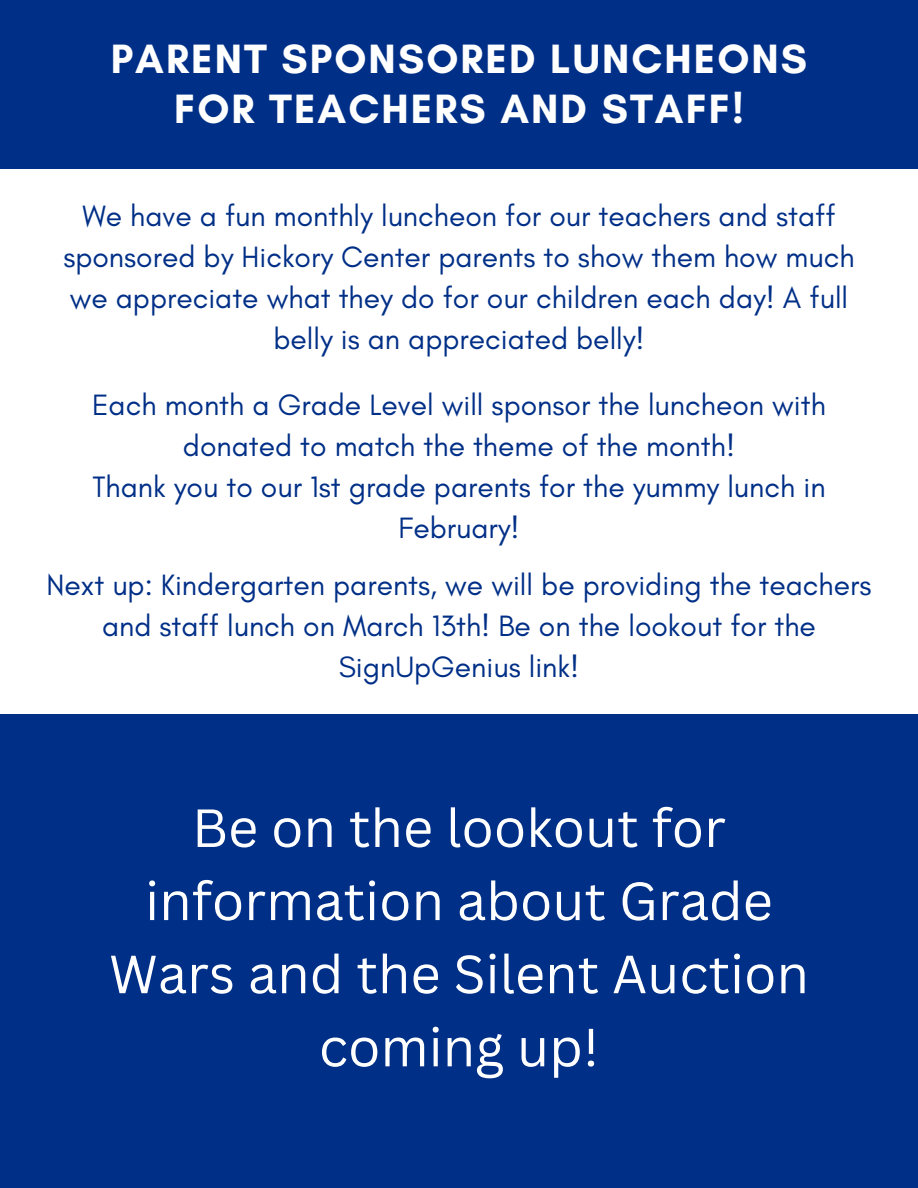
<style>
.page{position:relative;width:918px;height:1188px;background:#fff}
.page>*{position:absolute;margin:0;border:0;box-sizing:border-box;transform-origin:0 0}
.t1{font:52.5px/73.2px "Canva Sans";color:#fff;text-align:center}
.t2{font:700 41.7px/49.5px "Glacial Indifference";letter-spacing:.05em;color:#fff;text-align:center}
.t3{font:30px/41px "Glacial Indifference";color:#002f87;text-align:center}
</style>
<div class="page">
<div style="left:0;top:0;width:918px;height:169px;background:#002f87"></div>
<div style="left:0;top:1160px;width:918px;height:28px;background:#002f87"></div>
<div style="left:0;top:714px;width:918px;height:446px;background:#002f87"></div>
<h2 class="t2" style="left:111px;top:34px;width:698px">PARENT SPONSORED LUNCHEONS<br>FOR TEACHERS AND STAFF!</h2>
<p class="t3" style="left:63px;top:195px;width:793px">We have a fun monthly luncheon for our teachers and staff sponsored by Hickory Center parents to show them how much we appreciate what they do for our children each day! A full belly is an appreciated belly!</p>
<p class="t3" style="left:92px;top:384px;width:735px">Each month a Grade Level will sponsor the luncheon with donated to match the theme of the month!<br>Thank you to our 1st grade parents for the yummy lunch in February!</p>
<p class="t3" style="left:47px;top:564px;width:826px">Next up: Kindergarten parents, we will be providing the teachers and staff lunch on March 13th! Be on the lookout for the<br>SignUpGenius link!</p>
<h1 class="t1" style="left:109px;top:790px;width:702px">Be on the lookout for information about Grade<br>Wars and the Silent Auction coming up!</h1>
</div>
